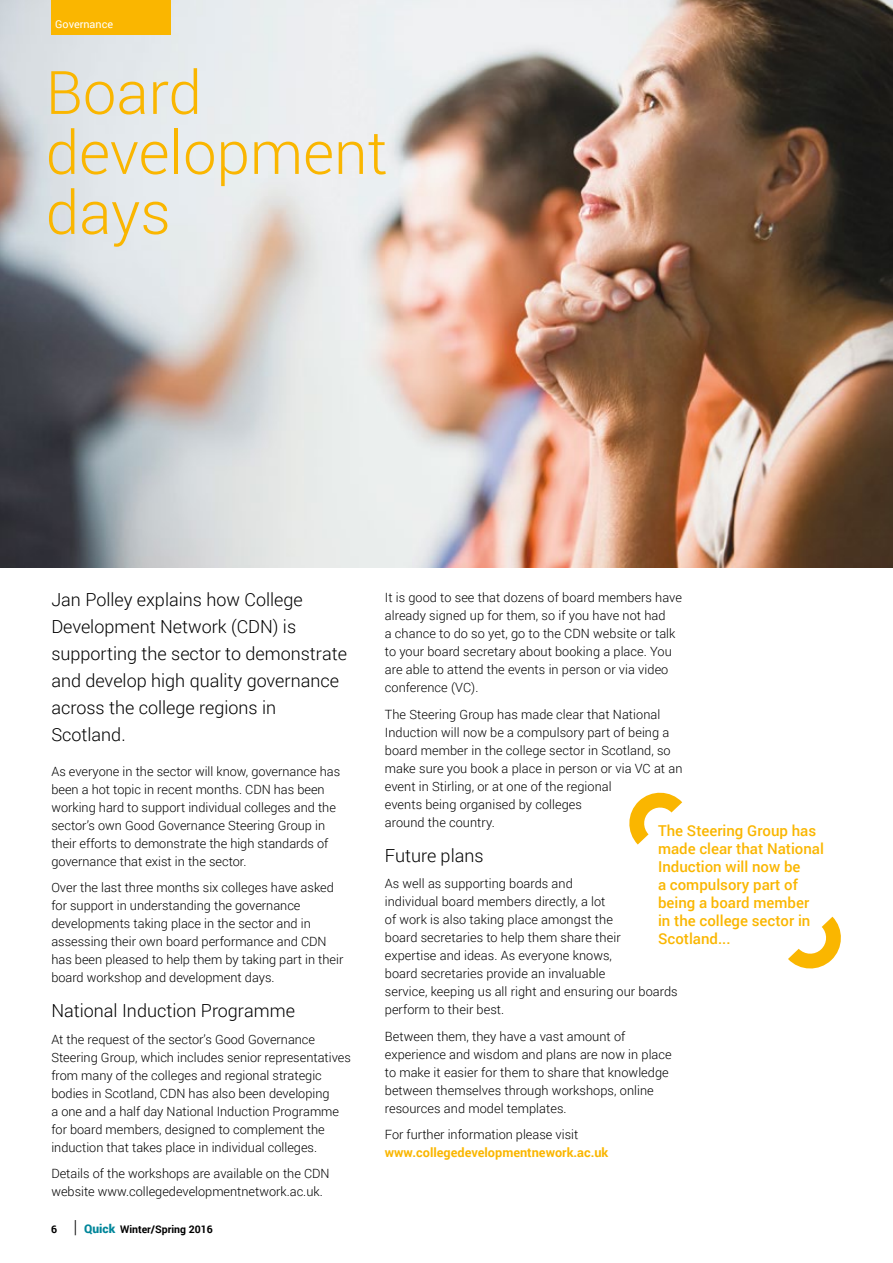
<style>
.page{position:relative;width:893px;height:1263px;background:#fff}
.page>*{position:absolute;margin:0;border:0;box-sizing:border-box;transform-origin:0 0}
.t1{font:300 60px/60px "Roboto";color:#fab600}
.t2{font:300 18px/27px "Roboto";color:#000}
.t3{font:500 15px/18px "Roboto";color:#fab600}
.t4{font:300 12.75px/18px "Roboto";color:#000}
.t5{font:700 12.75px "Roboto";color:#fab600}
.t6{font:10.8px "Roboto";color:#fff}
.t7{font:700 10.5px "Roboto";color:#000}
.s1{font-weight:300;font-size:18px}
.s2{font-weight:900;font-size:12px;color:#00869a}
</style>
<div class="page">
<img style="left:0;top:0;width:893px;height:568px">
<div style="left:51px;top:0;width:119px;height:34px;background:#fab600"></div>
<svg style="left:629px;top:792px;width:53px;height:52px"></svg>
<svg style="left:788px;top:917px;width:53px;height:52px"></svg>
<p class="t6" style="left:55px;top:17px;width:59px">Governance</p>
<h1 class="t1" style="left:46px;top:61px;width:343px">Board development days</h1>
<h2 class="t2" style="left:51px;top:585px;width:297px">Jan Polley explains how College<br>Development Network (CDN) is supporting the sector to demonstrate and develop high quality governance across the college regions in<br>Scotland.</h2>
<p class="t4" style="left:51px;top:762px;width:290px">As everyone in the sector will know, governance has been a hot topic in recent months. CDN has been working hard to support individual colleges and the sector’s own Good Governance Steering Group in their efforts to demonstrate the high standards of governance that exist in the sector.</p>
<p class="t4" style="left:51px;top:878px;width:293px">Over the last three months six colleges have asked for support in understanding the governance developments taking place in the sector and in assessing their own board performance and CDN has been pleased to help them by taking part in their board workshop and development days.</p>
<h2 class="t2" style="left:51px;top:997px;width:245px">National Induction Programme</h2>
<p class="t4" style="left:51px;top:1030px;width:301px">At the request of the sector’s Good Governance Steering Group, which includes senior representatives from many of the colleges and regional strategic bodies in Scotland, CDN has also been developing<br>a one and a half day National Induction Programme for board members, designed to complement the induction that takes place in individual colleges.</p>
<p class="t4" style="left:51px;top:1164px;width:280px">Details of the workshops are available on the CDN website www.collegedevelopmentnetwork.ac.uk.</p>
<p class="t7" style="left:51px;top:1222px;width:163px">6 <span class="s1">|</span> <span class="s2">Quick</span> Winter/Spring 2016</p>
<p class="t4" style="left:385px;top:588px;width:299px">It is good to see that dozens of board members have already signed up for them, so if you have not had<br>a chance to do so yet, go to the CDN website or talk to your board secretary about booking a place. You are able to attend the events in person or via video conference (VC).</p>
<p class="t4" style="left:385px;top:705px;width:299px">The Steering Group has made clear that National Induction will now be a compulsory part of being a board member in the college sector in Scotland, so make sure you book a place in person or via VC at an event in Stirling, or at one of the regional<br>events being organised by colleges<br>around the country.</p>
<h2 class="t2" style="left:385px;top:841px;width:100px">Future plans</h2>
<p class="t4" style="left:385px;top:874px;width:294px">As well as supporting boards and<br>individual board members directly, a lot<br>of work is also taking place amongst the<br>board secretaries to help them share their<br>expertise and ideas. As everyone knows,<br>board secretaries provide an invaluable<br>service, keeping us all right and ensuring our boards perform to their best.</p>
<p class="t4" style="left:385px;top:1027px;width:288px">Between them, they have a vast amount of experience and wisdom and plans are now in place to make it easier for them to share that knowledge between themselves through workshops, online resources and model templates.</p>
<p class="t4" style="left:385px;top:1125px;width:195px">For further information please visit</p>
<p class="t5" style="left:385px;top:1144px;width:225px">www.collegedevelopmentnework.ac.uk</p>
<p class="t3" style="left:658px;top:821px;width:167px">The Steering Group has made clear that National<br>Induction will now be<br>a compulsory part of being a board member in the college sector in<br>Scotland...</p>
</div>
